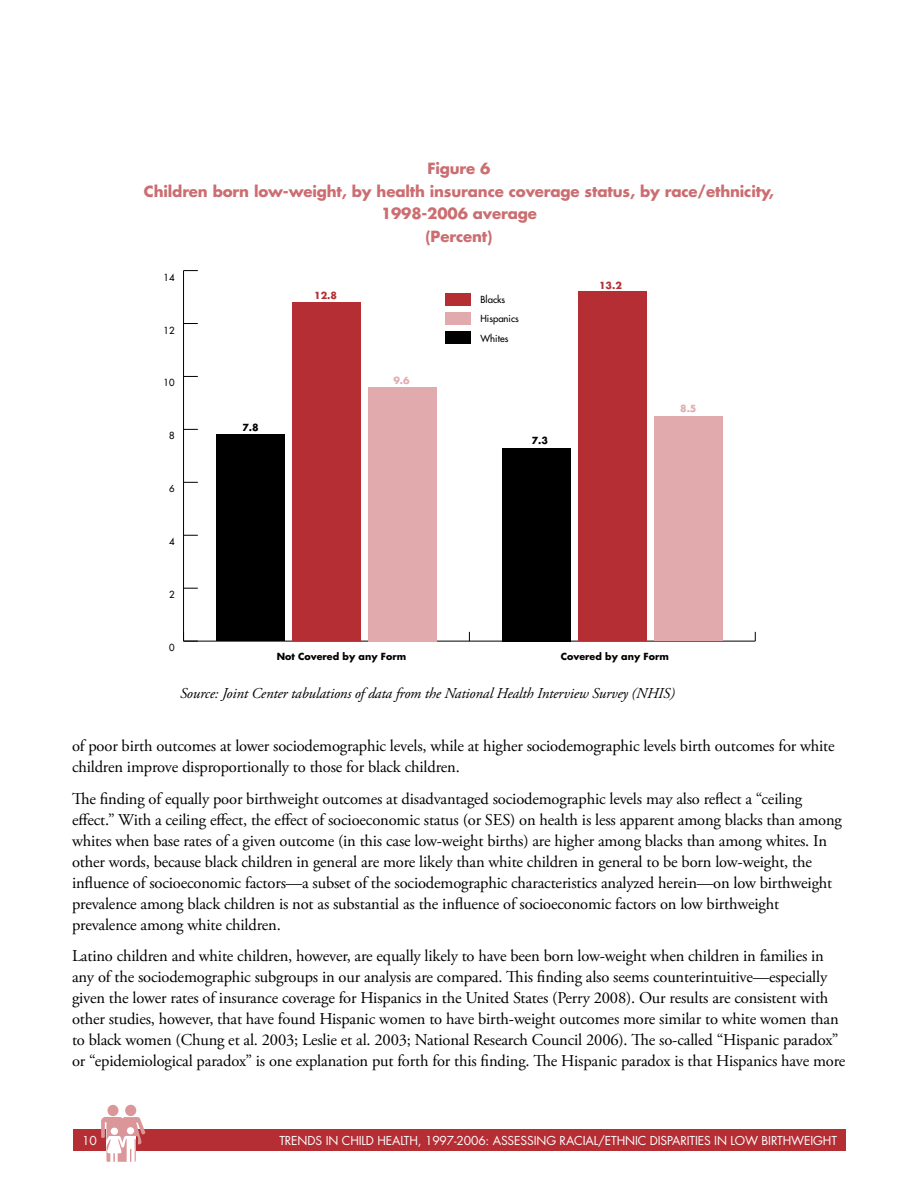
<style>
.page{position:relative;width:918px;height:1188px;background:#fff}
.page>*{position:absolute;margin:0;border:0;box-sizing:border-box;transform-origin:0 0}
.t1{font:16.5px/21px "Adobe Garamond Pro";letter-spacing:-.01em;color:#000}
.t2{font:700 15px/22.5px "Futura Std";letter-spacing:-.01em;color:#cb6d71;text-align:center}
.t3{font:italic 15px "Adobe Garamond Pro";letter-spacing:-.01em;color:#000}
.t4{font:12px "Futura Std";letter-spacing:-.01em;color:#fff}
.t5{font:700 9.6px "Futura Std";color:#000}
.t6{font:500 9.6px "Futura Std";color:#000}
.t7{font:700 9.6px "Futura Std";color:#b42e34}
.t8{font:700 9.6px "Futura Std";color:#e1abae}
</style>
<div class="page">
<div style="left:73px;top:1130px;width:773px;height:21px;background:#b42e34"></div>
<svg style="left:101px;top:1105px;width:45px;height:57px"></svg>
<hr style="left:184px;top:641px;width:571px;height:1px;background:#000">
<hr style="left:183px;top:271px;width:1px;height:370px;background:#000">
<svg style="left:183px;top:632px;width:15px;height:10px"></svg>
<svg style="left:184px;top:588px;width:14px;height:1px"></svg>
<svg style="left:184px;top:535px;width:14px;height:1px"></svg>
<svg style="left:184px;top:482px;width:14px;height:1px"></svg>
<svg style="left:184px;top:429px;width:14px;height:1px"></svg>
<svg style="left:184px;top:376px;width:14px;height:1px"></svg>
<svg style="left:184px;top:323px;width:14px;height:1px"></svg>
<svg style="left:184px;top:270px;width:14px;height:1px"></svg>
<div style="left:445px;top:312px;width:25px;height:13px;background:#e1abae"></div>
<div style="left:368px;top:387px;width:69px;height:254px;background:#e1abae"></div>
<div style="left:654px;top:416px;width:69px;height:225px;background:#e1abae"></div>
<div style="left:445px;top:293px;width:25px;height:13px;background:#b42e34"></div>
<div style="left:292px;top:302px;width:69px;height:339px;background:#b42e34"></div>
<div style="left:578px;top:292px;width:69px;height:349px;background:#b42e34"></div>
<div style="left:445px;top:331px;width:25px;height:13px;background:#000"></div>
<div style="left:216px;top:435px;width:69px;height:206px;background:#000"></div>
<div style="left:502px;top:448px;width:68px;height:193px;background:#000"></div>
<p class="t2" style="left:144px;top:157px;width:632px">Figure 6<br>Children born low-weight, by health insurance coverage status, by race/ethnicity,<br>1998-2006 average<br>(Percent)</p>
<p class="t6" style="left:164px;top:271px;width:13px">14</p>
<p class="t6" style="left:164px;top:324px;width:13px">12</p>
<p class="t6" style="left:164px;top:377px;width:13px">10</p>
<p class="t6" style="left:169px;top:430px;width:7px">8</p>
<p class="t6" style="left:169px;top:483px;width:7px">6</p>
<p class="t6" style="left:169px;top:536px;width:7px">4</p>
<p class="t6" style="left:169px;top:589px;width:7px">2</p>
<p class="t6" style="left:169px;top:642px;width:7px">0</p>
<p class="t5" style="left:242px;top:421px;width:18px">7.8</p>
<p class="t7" style="left:314px;top:289px;width:24px">12.8</p>
<p class="t8" style="left:393px;top:374px;width:18px">9.6</p>
<p class="t6" style="left:481px;top:293px;width:26px">Blacks</p>
<p class="t6" style="left:481px;top:332px;width:29px">Whites</p>
<p class="t6" style="left:481px;top:312px;width:40px">Hispanics</p>
<p class="t5" style="left:532px;top:434px;width:18px">7.3</p>
<p class="t7" style="left:599px;top:279px;width:24px">13.2</p>
<p class="t8" style="left:680px;top:402px;width:18px">8.5</p>
<p class="t5" style="left:277px;top:650px;width:131px">Not Covered by any Form</p>
<p class="t5" style="left:561px;top:650px;width:109px">Covered by any Form</p>
<p class="t3" style="left:180px;top:684px;width:496px">Source: Joint Center tabulations of data from the National Health Interview Survey (NHIS)</p>
<p class="t1" style="left:72px;top:736px;width:764px">of poor birth outcomes at lower sociodemographic levels, while at higher sociodemographic levels birth outcomes for white children improve disproportionally to those for black children.</p>
<p class="t1" style="left:72px;top:789px;width:771px">The finding of equally poor birthweight outcomes at disadvantaged sociodemographic levels may also reflect a “ceiling effect.” With a ceiling effect, the effect of socioeconomic status (or SES) on health is less apparent among blacks than among whites when base rates of a given outcome (in this case low-weight births) are higher among blacks than among whites. In other words, because black children in general are more likely than white children in general to be born low-weight, the influence of socioeconomic factors—a subset of the sociodemographic characteristics analyzed herein—on low birthweight prevalence among black children is not as substantial as the influence of socioeconomic factors on low birthweight prevalence among white children.</p>
<p class="t1" style="left:72px;top:946px;width:775px">Latino children and white children, however, are equally likely to have been born low-weight when children in families in any of the sociodemographic subgroups in our analysis are compared. This finding also seems counterintuitive—especially given the lower rates of insurance coverage for Hispanics in the United States (Perry 2008). Our results are consistent with other studies, however, that have found Hispanic women to have birth-weight outcomes more similar to white women than to black women (Chung et al. 2003; Leslie et al. 2003; National Research Council 2006). The so-called “Hispanic paradox” or “epidemiological paradox” is one explanation put forth for this finding. The Hispanic paradox is that Hispanics have more</p>
<p class="t4" style="left:82px;top:1133px;width:16px">10</p>
<p class="t4" style="left:279px;top:1133px;width:14px">TRENDS</p>
<p class="t4" style="left:326px;top:1133px;width:60px">IN CHILD HEALT</p>
<p class="t4" style="left:409px;top:1133px;width:99px">H, 1997-2006: ASSESSIN</p>
<p class="t4" style="left:546px;top:1133px;width:28px">G RACIAL</p>
<p class="t4" style="left:598px;top:1133px;width:35px">/ETHNIC</p>
<p class="t4" style="left:650px;top:1133px;width:15px">DISPARITIES</p>
<p class="t4" style="left:714px;top:1133px;width:124px">IN LOW BIRTHWEIGHT</p>
</div>
